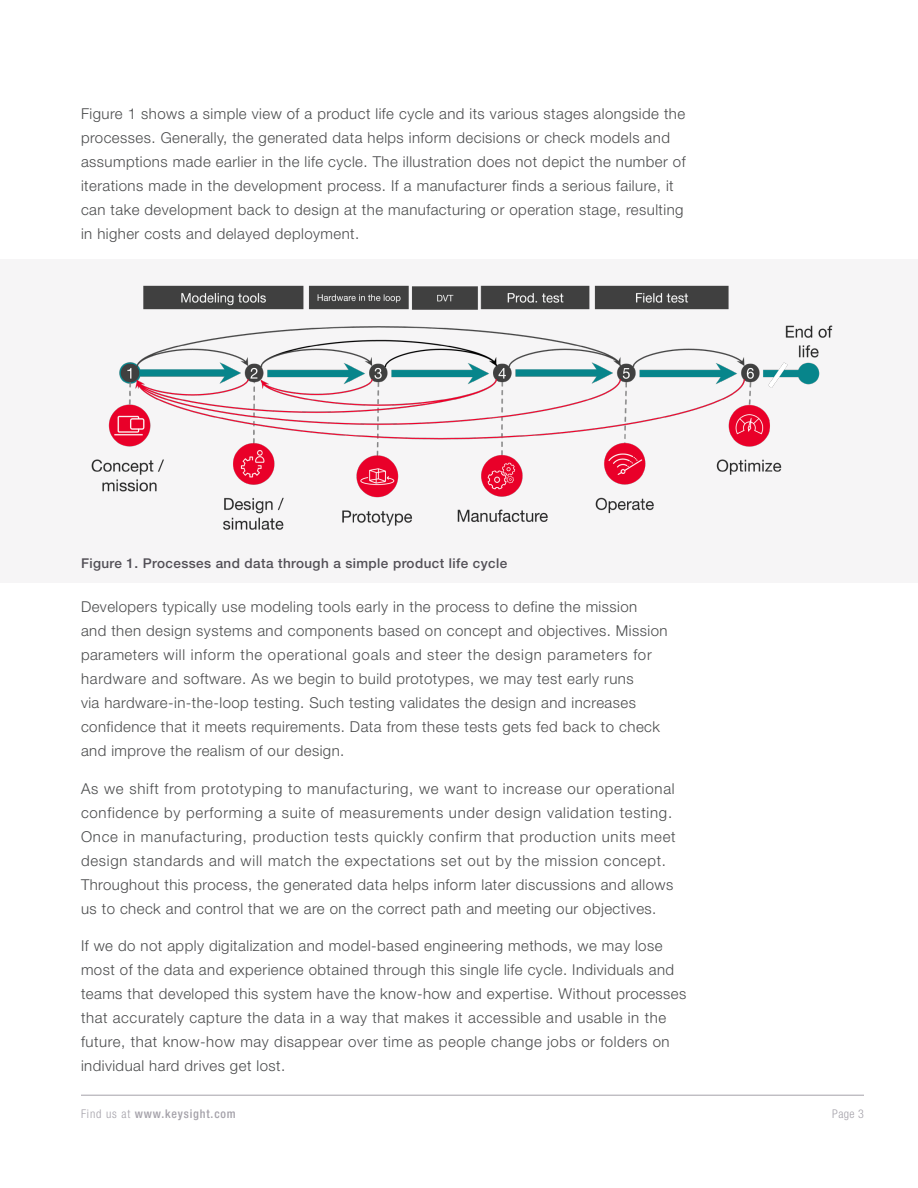
<style>
.page{position:relative;width:918px;height:1188px;background:#fff}
.page>*{position:absolute;margin:0;border:0;box-sizing:border-box;transform-origin:0 0}
.KT_-_Body_Text{font:300 15px/24px "Helvetica Neue LT Std";letter-spacing:.03em;color:#4b4c4d}
.KT_-_Body_Text-2{font:300 15px/24px "Helvetica Neue LT Std";letter-spacing:.05em;color:#4b4c4d}
.KT_-_Figure_Captions{font:500 13.5px "Helvetica Neue LT Std";letter-spacing:.03em;color:#524f56}
.t1{font:500 condensed 12px "Helvetica Neue LT Std";letter-spacing:.07em;color:#a4a1a9}
.t2{font:300 condensed 12px "Helvetica Neue LT Std";color:#a4a1a9}
.s1{font-weight:300}
</style>
<div class="page">
<hr style="left:81px;top:1095px;width:783px;height:1px;background:#a4a1a9">
<div style="left:0;top:260px;width:918px;height:323px;background:#f6f5f6"></div>
<img style="left:91px;top:285px;width:742px;height:245px">
<p class="KT_-_Body_Text" style="left:81px;top:101px;width:606px">Figure 1 shows a simple view of a product life cycle and its various stages alongside the processes. Generally, the generated data helps inform decisions or check models and assumptions made earlier in the life cycle. The illustration does not depict the number of iterations made in the development process. If a manufacturer finds a serious failure, it can take development back to design at the manufacturing or operation stage, resulting in higher costs and delayed deployment.</p>
<p class="KT_-_Figure_Captions" style="left:81px;top:555px;width:428px">Figure 1. Processes and data through a simple product life cycle</p>
<p class="KT_-_Body_Text" style="left:81px;top:595px;width:588px">Developers typically use modeling tools early in the process to define the mission<br>and then design systems and components based on concept and objectives. Mission parameters will inform the operational goals and steer the design parameters for hardware and software. As we begin to build prototypes, we may test early runs<br>via hardware-in-the-loop testing. Such testing validates the design and increases confidence that it meets requirements. Data from these tests gets fed back to check and improve the realism of our design.</p>
<p class="KT_-_Body_Text-2" style="left:81px;top:776px;width:596px">As we shift from prototyping to manufacturing, we want to increase our operational confidence by performing a suite of measurements under design validation testing.<br>Once in manufacturing, production tests quickly confirm that production units meet design standards and will match the expectations set out by the mission concept.<br>Throughout this process, the generated data helps inform later discussions and allows us to check and control that we are on the correct path and meeting our objectives.</p>
<p class="KT_-_Body_Text" style="left:81px;top:934px;width:607px">If we do not apply digitalization and model-based engineering methods, we may lose most of the data and experience obtained through this single life cycle. Individuals and teams that developed this system have the know-how and expertise. Without processes that accurately capture the data in a way that makes it accessible and usable in the future, that know-how may disappear over time as people change jobs or folders on individual hard drives get lost.</p>
<p class="t1" style="left:81px;top:1106px;width:156px"><span class="s1">Find us at</span> www.keysight.com</p>
<p class="t2" style="left:832px;top:1107px;width:33px">Page 3</p>
</div>
